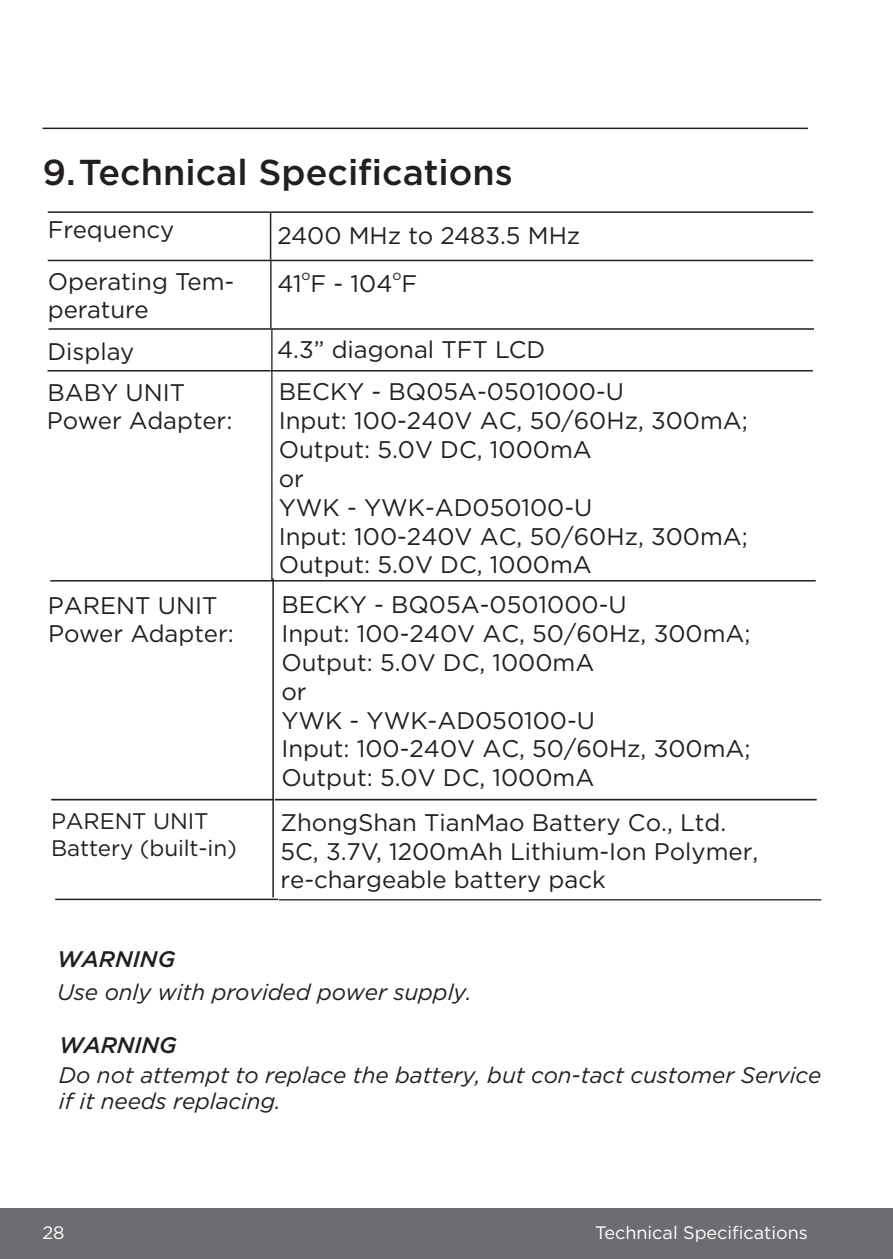
<style>
.page{position:relative;width:893px;height:1259px;background:#fff}
.page>*{position:absolute;margin:0;border:0;box-sizing:border-box;transform-origin:0 0}
.t1{font:500 36px "Gotham";color:#231f20}
.t2{font:24px/28.8px "Gotham";color:#231f20}
.t3{font:italic 22.5px/25.5px "Gotham";letter-spacing:-.005em;color:#231f20}
.t4{font:22.5px/27px "Gotham";letter-spacing:-.005em;color:#231f20}
.t5{font:italic 500 22.5px "Gotham";letter-spacing:-.005em;color:#231f20}
.t6{font:18px "Gotham";color:#fff}
.t7{font:14.1px "Gotham";color:#231f20}
</style>
<div class="page">
<div style="left:0;top:1208px;width:893px;height:51px;background:#6c6d70"></div>
<hr style="left:43px;top:128px;width:765px;height:1px;background:#231f20">
<hr style="left:48px;top:211px;width:223px;height:2px;background:#231f20">
<hr style="left:271px;top:211px;width:542px;height:2px;background:#231f20">
<hr style="left:270px;top:213px;width:1px;height:47px;background:#231f20">
<hr style="left:48px;top:260px;width:223px;height:1px;background:#231f20">
<hr style="left:271px;top:260px;width:542px;height:1px;background:#231f20">
<hr style="left:270px;top:260px;width:2px;height:68px;background:#231f20">
<hr style="left:49px;top:328px;width:222px;height:2px;background:#231f20">
<hr style="left:271px;top:328px;width:543px;height:2px;background:#231f20">
<hr style="left:271px;top:329px;width:1px;height:251px;background:#231f20">
<hr style="left:47px;top:370px;width:223px;height:1px;background:#231f20">
<hr style="left:270px;top:370px;width:543px;height:1px;background:#231f20">
<hr style="left:51px;top:798px;width:222px;height:2px;background:#231f20">
<hr style="left:275px;top:798px;width:542px;height:2px;background:#231f20">
<hr style="left:55px;top:898px;width:223px;height:2px;background:#231f20">
<hr style="left:279px;top:899px;width:542px;height:1px;background:#231f20">
<hr style="left:50px;top:580px;width:223px;height:1px;background:#231f20">
<hr style="left:273px;top:580px;width:543px;height:1px;background:#231f20">
<hr style="left:272px;top:578px;width:2px;height:319px;background:#231f20">
<h1 class="t1" style="left:43px;top:149px;width:472px">9.Technical Specifications</h1>
<p class="t2" style="left:48px;top:215px;width:128px">Frequency</p>
<p class="t2" style="left:277px;top:221px;width:304px">2400 MHz to 2483.5 MHz</p>
<p class="t2" style="left:48px;top:266px;width:188px">Operating Tem&shy;perature</p>
<p class="t2" style="left:277px;top:268px;width:141px">41 F - 104 F</p>
<p class="t7" style="left:302px;top:266px;width:11px">o</p>
<p class="t7" style="left:392px;top:266px;width:11px">o</p>
<p class="t2" style="left:47px;top:336px;width:88px">Display</p>
<p class="t2" style="left:277px;top:335px;width:270px">4.3” diagonal TFT LCD</p>
<p class="t2" style="left:47px;top:378px;width:139px">BABY UNIT</p>
<p class="t2" style="left:47px;top:406px;width:187px">Power Adapter:</p>
<p class="t2" style="left:48px;top:590px;width:187px">PARENT UNIT<br>Power Adapter:</p>
<p class="t2" style="left:279px;top:377px;width:471px">BECKY - BQ05A-0501000-U<br>Input: 100-240V AC, 50/60Hz, 300mA;<br>Output: 5.0V DC, 1000mA<br>or<br>YWK - YWK-AD050100-U<br>Input: 100-240V AC, 50/60Hz, 300mA;<br>Output: 5.0V DC, 1000mA</p>
<p class="t2" style="left:281px;top:590px;width:471px">BECKY - BQ05A-0501000-U<br>Input: 100-240V AC, 50/60Hz, 300mA;<br>Output: 5.0V DC, 1000mA<br>or<br>YWK - YWK-AD050100-U<br>Input: 100-240V AC, 50/60Hz, 300mA;<br>Output: 5.0V DC, 1000mA</p>
<p class="t4" style="left:51px;top:807px;width:187px">PARENT UNIT<br>Battery (built-in)</p>
<p class="t2" style="left:280px;top:807px;width:479px">ZhongShan TianMao Battery Co., Ltd.<br>5C, 3.7V, 1200mAh Lithium-Ion Polymer, re-chargeable battery pack</p>
<p class="t5" style="left:57px;top:944px;width:120px">WARNING</p>
<p class="t3" style="left:57px;top:979px;width:416px">Use only with provided power supply.</p>
<p class="t5" style="left:59px;top:1030px;width:119px">WARNING</p>
<p class="t3" style="left:59px;top:1062px;width:764px">Do not attempt to replace the battery, but con-tact customer Service if it needs replacing.</p>
<p class="t6" style="left:43px;top:1221px;width:24px">28</p>
<p class="t6" style="left:595px;top:1221px;width:214px">Technical Specifications</p>
</div>
